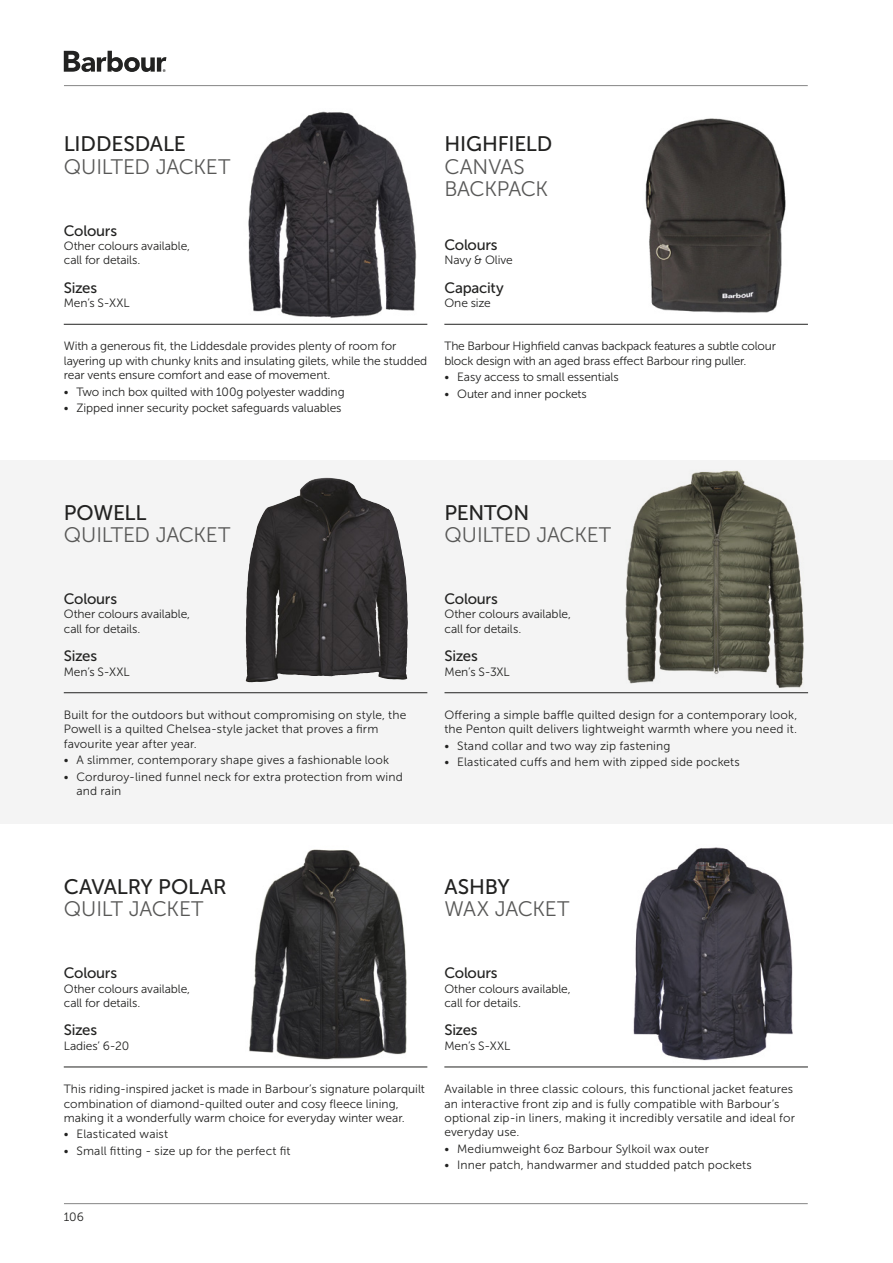
<style>
.page{position:relative;width:893px;height:1263px;background:#fff}
.page>*{position:absolute;margin:0;border:0;box-sizing:border-box;transform-origin:0 0}
.t1{font:21px/22.5px "Museo Sans 300";letter-spacing:-.015em;color:#585857}
.t2{font:21px "Museo Sans 500";letter-spacing:-.005em;color:#222221}
.t3{font:15px "Museo Sans 500";letter-spacing:-.015em;color:#222221}
.t4{font:12px/14.4px "Museo Sans 300";color:#222221}
.t5{font:12px/14.4px "Museo Sans 300";letter-spacing:-.02em;color:#222221}
</style>
<div class="page">
<hr style="left:64px;top:1203px;width:744px;height:1px;background:#868686">
<hr style="left:64px;top:85px;width:744px;height:1px;background:#868686">
<img style="left:608px;top:118px;width:200px;height:206px">
<img style="left:633px;top:847px;width:160px;height:214px">
<img style="left:249px;top:849px;width:158px;height:211px">
<svg style="left:0;top:460px;width:893px;height:364px;fill:#f4f4f4"></svg>
<img style="left:248px;top:111px;width:169px;height:207px">
<hr style="left:64px;top:324px;width:363px;height:1px;background:#222221">
<hr style="left:444px;top:324px;width:364px;height:1px;background:#222221">
<hr style="left:444px;top:692px;width:364px;height:1px;background:#222221">
<img style="left:246px;top:478px;width:85px;height:204px">
<hr style="left:64px;top:692px;width:363px;height:1px;background:#222221">
<hr style="left:444px;top:1067px;width:364px;height:1px;background:#222221">
<hr style="left:64px;top:1067px;width:363px;height:1px;background:#222221">
<svg style="left:64px;top:51px;width:102px;height:21px"></svg>
<h1 class="t2" style="left:64px;top:133px;width:124px">LIDDESDALE</h1>
<h1 class="t1" style="left:64px;top:155px;width:168px">QUILTED JACKET</h1>
<p class="t3" style="left:64px;top:222px;width:55px">Colours</p>
<p class="t4" style="left:64px;top:239px;width:128px">Other colours available, call for details.</p>
<p class="t3" style="left:64px;top:279px;width:35px">Sizes</p>
<p class="t4" style="left:64px;top:296px;width:67px">Men’s S-XXL</p>
<p class="t4" style="left:64px;top:339px;width:365px">With a generous fit, the Liddesdale provides plenty of room for layering up with chunky knits and insulating gilets, while the studded rear vents ensure comfort and ease of movement.</p>
<p class="t4" style="left:64px;top:385px;width:282px">• Two inch box quilted with 100g polyester wadding</p>
<p class="t4" style="left:64px;top:401px;width:279px">• Zipped inner security pocket safeguards valuables</p>
<h1 class="t2" style="left:444px;top:133px;width:109px">HIGHFIELD</h1>
<h1 class="t1" style="left:444px;top:155px;width:105px">CANVAS<br>BACKPACK</h1>
<p class="t3" style="left:444px;top:237px;width:55px">Colours</p>
<p class="t4" style="left:444px;top:253px;width:70px">Navy &amp; Olive</p>
<p class="t3" style="left:444px;top:279px;width:61px">Capacity</p>
<p class="t4" style="left:444px;top:296px;width:48px">One size</p>
<p class="t5" style="left:444px;top:339px;width:333px">The Barbour Highfield canvas backpack features a subtle colour block design with an aged brass effect Barbour ring puller.</p>
<p class="t4" style="left:444px;top:370px;width:176px">• Easy access to small essentials</p>
<p class="t4" style="left:444px;top:387px;width:144px">• Outer and inner pockets</p>
<h1 class="t2" style="left:64px;top:501px;width:84px">POWELL</h1>
<h1 class="t1" style="left:64px;top:524px;width:168px">QUILTED JACKET</h1>
<h1 class="t2" style="left:444px;top:501px;width:86px">PENTON</h1>
<h1 class="t1" style="left:444px;top:524px;width:168px">QUILTED JACKET</h1>
<p class="t3" style="left:64px;top:591px;width:55px">Colours</p>
<p class="t4" style="left:64px;top:607px;width:128px">Other colours available, call for details.</p>
<p class="t3" style="left:444px;top:591px;width:55px">Colours</p>
<p class="t4" style="left:444px;top:607px;width:128px">Other colours available, call for details.</p>
<p class="t3" style="left:64px;top:648px;width:35px">Sizes</p>
<p class="t4" style="left:64px;top:664px;width:67px">Men’s S-XXL</p>
<p class="t3" style="left:444px;top:648px;width:35px">Sizes</p>
<p class="t4" style="left:444px;top:664px;width:67px">Men’s S-3XL</p>
<p class="t4" style="left:64px;top:708px;width:344px">Built for the outdoors but without compromising on style, the<br>Powell is a quilted Chelsea-style jacket that proves a firm favourite year after year.</p>
<p class="t4" style="left:64px;top:753px;width:327px">• A slimmer, contemporary shape gives a fashionable look</p>
<p class="t4" style="left:77px;top:769px;width:328px;text-indent:-13px">• Corduroy-lined funnel neck for extra protection from wind and rain</p>
<p class="t4" style="left:444px;top:708px;width:354px">Offering a simple baffle quilted design for a contemporary look, the Penton quilt delivers lightweight warmth where you need it.</p>
<p class="t4" style="left:444px;top:739px;width:227px">• Stand collar and two way zip fastening</p>
<p class="t4" style="left:444px;top:755px;width:297px">• Elasticated cuffs and hem with zipped side pockets</p>
<h1 class="t2" style="left:64px;top:875px;width:164px">CAVALRY POLAR</h1>
<h1 class="t1" style="left:64px;top:898px;width:141px">QUILT JACKET</h1>
<h1 class="t2" style="left:444px;top:875px;width:67px">ASHBY</h1>
<h1 class="t1" style="left:444px;top:898px;width:127px">WAX JACKET</h1>
<p class="t3" style="left:64px;top:965px;width:55px">Colours</p>
<p class="t4" style="left:64px;top:981px;width:128px">Other colours available, call for details.</p>
<p class="t3" style="left:444px;top:965px;width:55px">Colours</p>
<p class="t4" style="left:444px;top:981px;width:128px">Other colours available, call for details.</p>
<p class="t3" style="left:64px;top:1022px;width:35px">Sizes</p>
<p class="t4" style="left:64px;top:1038px;width:67px">Ladies’ 6-20</p>
<p class="t3" style="left:444px;top:1022px;width:35px">Sizes</p>
<p class="t4" style="left:444px;top:1038px;width:67px">Men’s S-XXL</p>
<p class="t4" style="left:64px;top:1082px;width:363px">This riding-inspired jacket is made in Barbour’s signature polarquilt combination of diamond-quilted outer and cosy fleece lining, making it a wonderfully warm choice for everyday winter wear.</p>
<p class="t4" style="left:64px;top:1127px;width:106px">• Elasticated waist</p>
<p class="t4" style="left:64px;top:1144px;width:228px">• Small fitting - size up for the perfect fit</p>
<p class="t4" style="left:444px;top:1082px;width:352px">Available in three classic colours, this functional jacket features an interactive front zip and is fully compatible with Barbour’s optional zip-in liners, making it incredibly versatile and ideal for everyday use.</p>
<p class="t4" style="left:444px;top:1142px;width:266px">• Mediumweight 6oz Barbour Sylkoil wax outer</p>
<p class="t4" style="left:444px;top:1158px;width:309px">• Inner patch, handwarmer and studded patch pockets</p>
<p class="t4" style="left:64px;top:1210px;width:21px">106</p>
</div>
